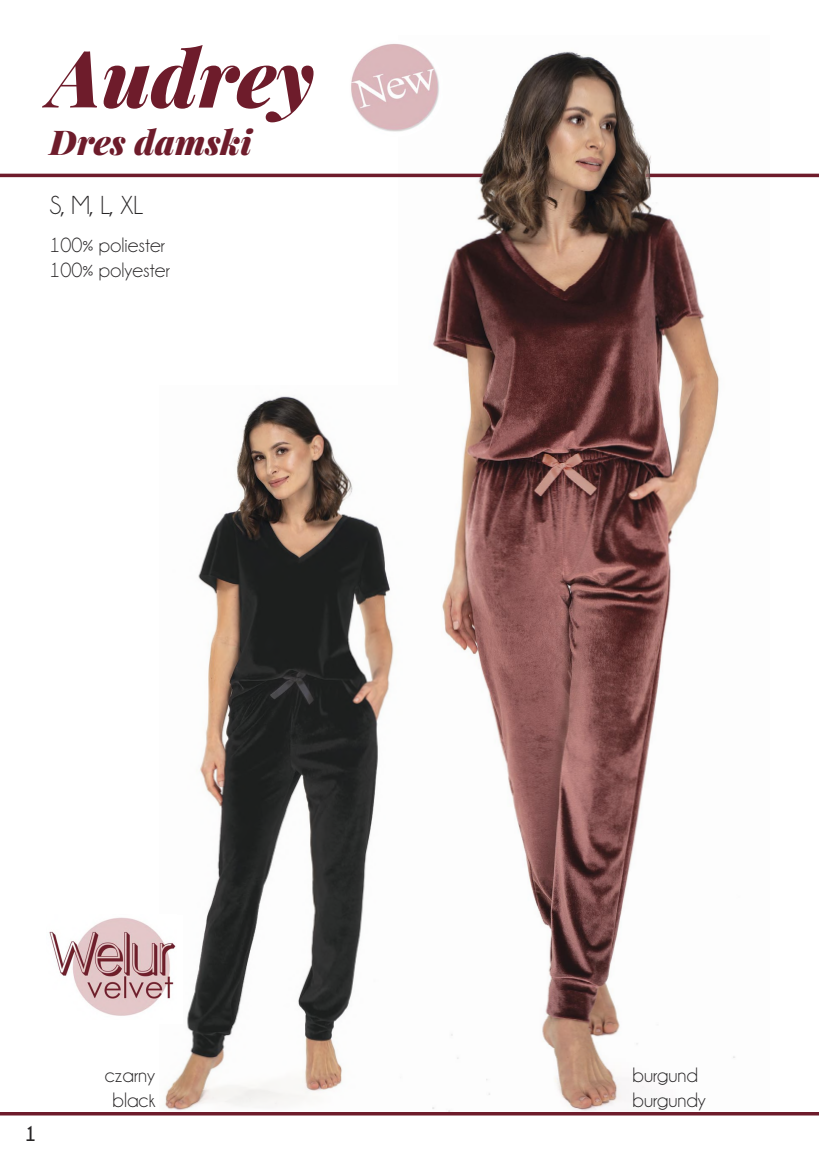
<style>
.page{position:relative;width:819px;height:1166px;background:#fff}
.page>*{position:absolute;margin:0;border:0;box-sizing:border-box;transform-origin:0 0}
.t1{font:italic 900 78.75px "Playfair Display";color:#6e1c2b}
.t2{font:italic 900 34.12px "Playfair Display";color:#6e1c2b}
.t3{font:26.25px "Champagne&Limousines";color:#272526}
.t4{font:21px "Champagne&Limousines";color:#272526}
.t5{font:700 21px "Champagne&Limousines";color:#272526}
</style>
<div class="page">
<img style="left:432px;top:178px;width:303px;height:934px">
<hr style="left:0;top:174px;width:819px;height:3px;background:#6e1c2b">
<img style="left:165px;top:396px;width:229px;height:715px">
<hr style="left:0;top:1112px;width:819px;height:3px;background:#6e1c2b">
<div style="left:46px;top:915px;width:137px;height:108px;background:#fff"></div>
<img style="left:49px;top:917px;width:127px;height:99px">
<img style="left:349px;top:40px;width:93px;height:96px;border-radius:47px">
<img style="left:398px;top:40px;width:371px;height:138px">
<p class="t1" style="left:50px;top:45px;width:266px">Audrey</p>
<p class="t2" style="left:50px;top:128px;width:204px">Dres damski</p>
<p class="t3" style="left:50px;top:196px;width:95px">S, M, L, XL</p>
<p class="t4" style="left:50px;top:238px;width:117px">100% poliester</p>
<p class="t4" style="left:50px;top:263px;width:122px">100% polyester</p>
<p class="t5" style="left:25px;top:1121px;width:13px">1</p>
<p class="t4" style="left:105px;top:1067px;width:52px">czarny</p>
<p class="t4" style="left:112px;top:1092px;width:44px">black</p>
<p class="t4" style="left:632px;top:1067px;width:67px">burgund</p>
<p class="t4" style="left:632px;top:1092px;width:75px">burgundy</p>
</div>
